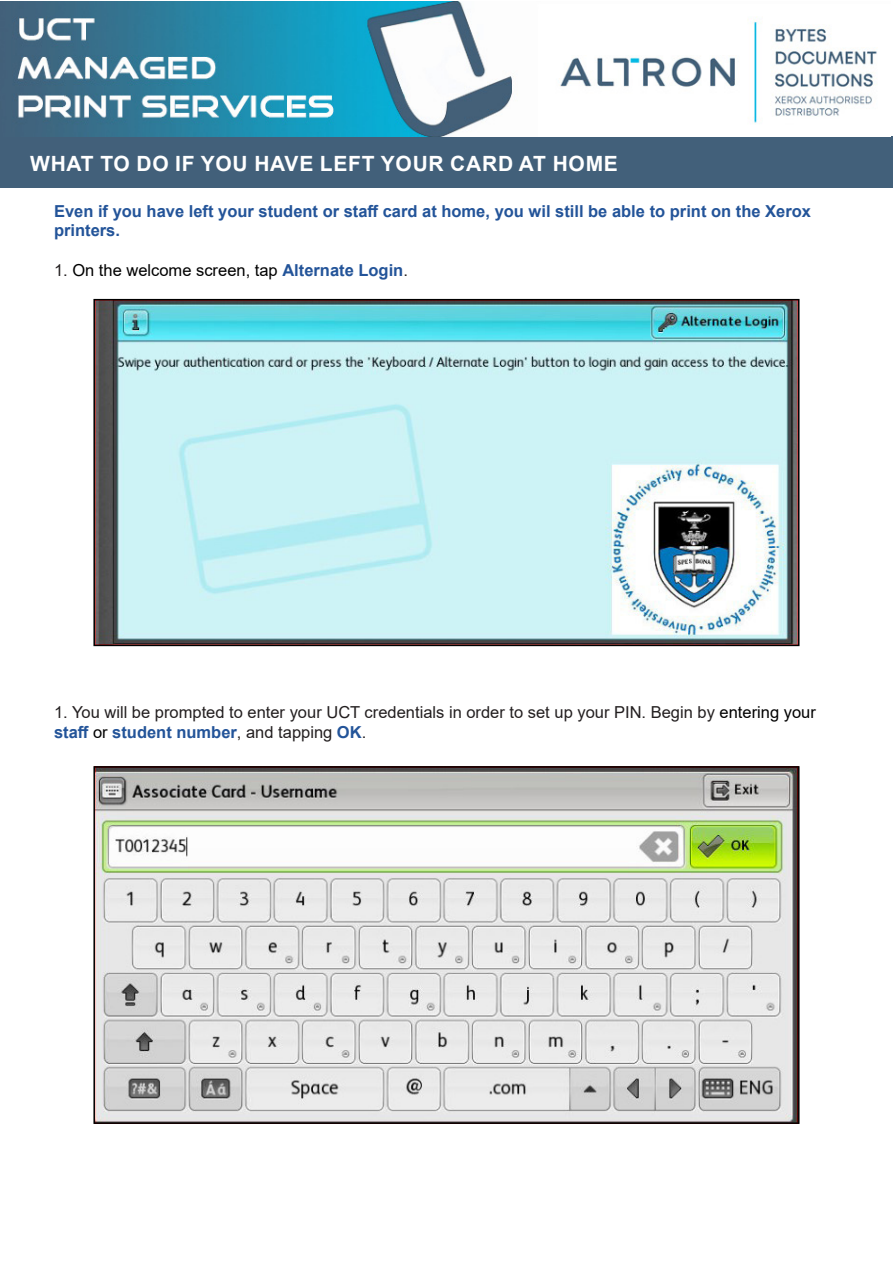
<style>
.page{position:relative;width:893px;height:1263px;background:#fff}
.page>*{position:absolute;margin:0;border:0;box-sizing:border-box;transform-origin:0 0}
.t1{font:700 21px "Arial";letter-spacing:.035em;color:#fff}
.t2{font:16.5px/19.8px "Arial";color:#231f20}
.t3{font:700 16.5px/19.8px "Arial";color:#235499}
.t4{font:16.5px "Arial";color:#000}
.s1{color:#231f20}
.s2{font-weight:700;color:#235499}
.s3{color:#000}
</style>
<div class="page">
<div style="left:0;top:136px;width:893px;height:51px;background:#42607a"></div>
<img style="left:0;top:1px;width:877px;height:135px">
<img style="left:96px;top:302px;width:700px;height:341px">
<div style="left:93px;top:299px;width:706px;height:347px;border:2px solid #000"></div>
<img style="left:96px;top:769px;width:700px;height:352px">
<div style="left:93px;top:766px;width:706px;height:358px;border:2px solid #000"></div>
<p class="t1" style="left:30px;top:148px;width:589px">WHAT TO DO IF YOU HAVE LEFT YOUR CARD AT HOME</p>
<p class="t3" style="left:54px;top:201px;width:758px">Even if you have left your student or staff card at home, you wil still be able to print on the Xerox printers.</p>
<p class="t4" style="left:54px;top:259px;width:355px"><span class="s1">1.</span> On the welcome screen, tap <span class="s2">Alternate Login</span><span class="s1">.</span></p>
<p class="t2" style="left:54px;top:702px;width:763px">1. You will be prompted to enter your UCT credentials in order to set up your PIN. Begin by <span class="s3">entering your </span><span class="s2">staff</span> <span class="s3">or</span> <span class="s2">student number</span>, and tapping <span class="s2">OK</span>.</p>
</div>
